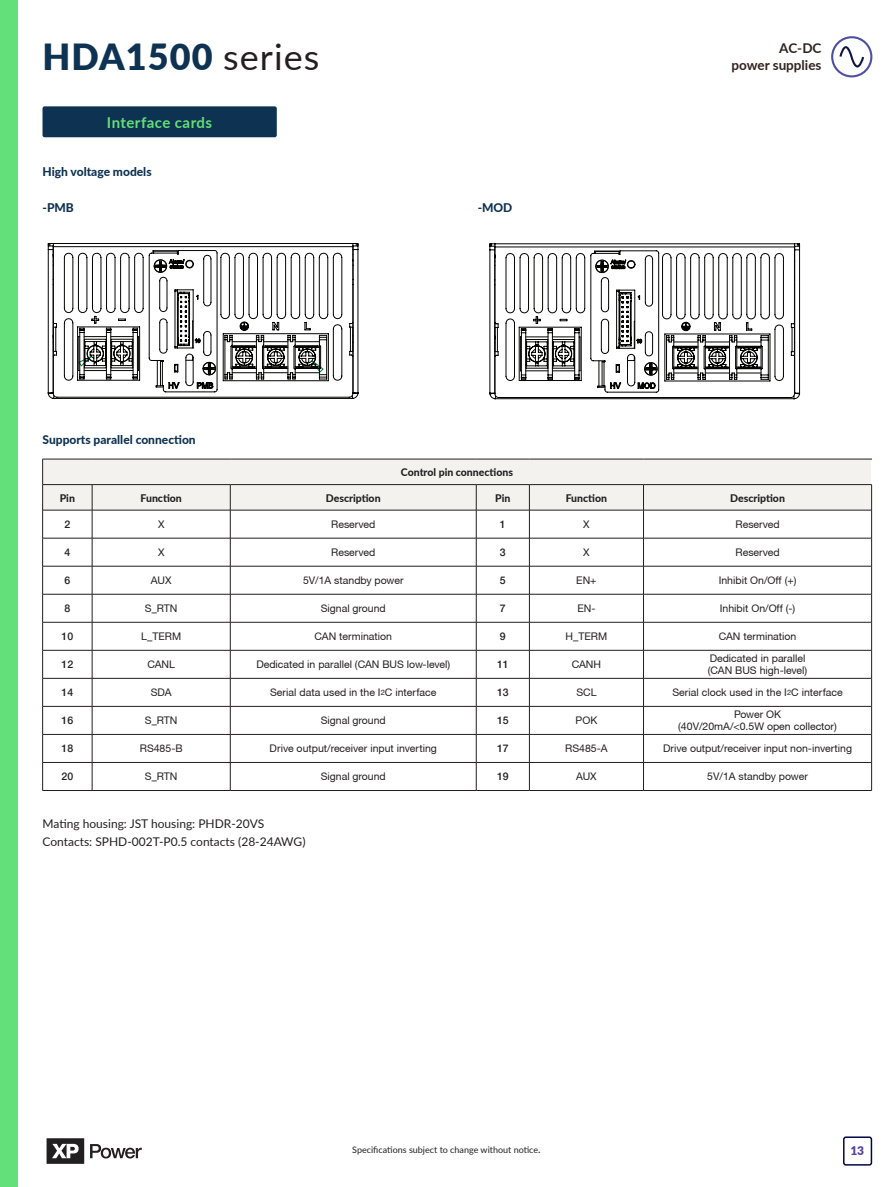
<style>
.page{position:relative;width:893px;height:1187px;background:#fff}
.page>*{position:absolute;margin:0;border:0;box-sizing:border-box;transform-origin:0 0}
.t1{font:900 36px "Lato";letter-spacing:.03em;color:#0e3252}
.t2{font:700 15px "Lato";letter-spacing:.03em;color:#63e079}
.t3{font:700 13.5px/16.5px "Lato";color:#2f241f;text-align:right}
.t4{font:12px "Lato";color:#231f20}
.t5{font:800 12px "Lato";color:#0e3252}
.t6{font:900 12px "Lato";color:#5643a5}
.t7{font:10.5px "Helvetica Neue CE";color:#231f20}
.t8{font:800 10.5px "Lato";color:#231f20}
.t9{font:500 10.5px "Helvetica Neue LT";color:#231f20}
.t10{font:9px "Lato";color:#231f20}
.s1{font-weight:400;color:#231f20}
.s2{font-size:7.5px}
.s3{font-size:10.5px}
</style>
<div class="page">
<div style="left:0;top:0;width:17px;height:1186px;background:#63e079"></div>
<svg style="left:831px;top:36px;width:41px;height:41px"></svg>
<div style="left:43px;top:106px;width:234px;height:31px;background:#0e3252;border-radius:2px"></div>
<svg style="left:47px;top:1138px;width:37px;height:25px"></svg>
<svg style="left:90px;top:1144px;width:52px;height:14px"></svg>
<svg style="left:42px;top:459px;width:830px;height:331px"></svg>
<hr style="left:43px;top:790px;width:49px;height:1px;background:#231f20">
<hr style="left:92px;top:790px;width:138px;height:1px;background:#231f20">
<hr style="left:230px;top:790px;width:246px;height:1px;background:#231f20">
<hr style="left:476px;top:790px;width:53px;height:1px;background:#231f20">
<hr style="left:529px;top:790px;width:114px;height:1px;background:#231f20">
<hr style="left:643px;top:790px;width:229px;height:1px;background:#231f20">
<svg style="left:52px;top:243px;width:307px;height:6px"></svg>
<svg style="left:52px;top:249px;width:307px;height:150px"></svg>
<svg style="left:494px;top:243px;width:301px;height:7px"></svg>
<svg style="left:493px;top:250px;width:303px;height:59px"></svg>
<svg style="left:489px;top:309px;width:312px;height:91px"></svg>
<div style="left:843px;top:1136px;width:29px;height:29px;border:2px solid #010848;border-radius:2px"></div>
<p class="t1" style="left:43px;top:29px;width:278px">HDA1500 <span class="s1">series</span></p>
<p class="t2" style="left:107px;top:111px;width:107px">Interface cards</p>
<p class="t5" style="left:43px;top:162px;width:111px">High voltage models</p>
<p class="t5" style="left:43px;top:198px;width:33px">-PMB</p>
<p class="t5" style="left:478px;top:198px;width:36px">-MOD</p>
<p class="t5" style="left:43px;top:430px;width:155px">Supports parallel connection</p>
<p class="t8" style="left:401px;top:464px;width:114px">Control pin connections</p>
<p class="t3" style="left:731px;top:40px;width:92px">AC-DC<br>power supplies</p>
<p class="t8" style="left:60px;top:490px;width:17px">Pin</p>
<p class="t8" style="left:140px;top:490px;width:43px">Function</p>
<p class="t8" style="left:326px;top:490px;width:56px">Description</p>
<p class="t8" style="left:495px;top:490px;width:17px">Pin</p>
<p class="t8" style="left:566px;top:490px;width:43px">Function</p>
<p class="t8" style="left:730px;top:490px;width:56px">Description</p>
<p class="t9" style="left:64px;top:518px;width:7px">2</p>
<p class="t7" style="left:158px;top:518px;width:8px">X</p>
<p class="t7" style="left:331px;top:518px;width:46px">Reserved</p>
<p class="t9" style="left:500px;top:518px;width:7px">1</p>
<p class="t7" style="left:583px;top:518px;width:8px">X</p>
<p class="t7" style="left:735px;top:518px;width:46px">Reserved</p>
<p class="t9" style="left:64px;top:546px;width:7px">4</p>
<p class="t7" style="left:158px;top:546px;width:8px">X</p>
<p class="t7" style="left:331px;top:546px;width:46px">Reserved</p>
<p class="t9" style="left:500px;top:546px;width:7px">3</p>
<p class="t7" style="left:583px;top:546px;width:8px">X</p>
<p class="t7" style="left:735px;top:546px;width:46px">Reserved</p>
<p class="t9" style="left:64px;top:574px;width:7px">6</p>
<p class="t7" style="left:151px;top:574px;width:22px">AUX</p>
<p class="t7" style="left:303px;top:574px;width:102px">5V/1A standby power</p>
<p class="t9" style="left:500px;top:574px;width:7px">5</p>
<p class="t7" style="left:576px;top:574px;width:22px">EN+</p>
<p class="t7" style="left:719px;top:574px;width:79px">Inhibit On/Off (+)</p>
<p class="t9" style="left:64px;top:602px;width:7px">8</p>
<p class="t7" style="left:145px;top:602px;width:34px">S_RTN</p>
<p class="t7" style="left:321px;top:602px;width:67px">Signal ground</p>
<p class="t9" style="left:500px;top:602px;width:7px">7</p>
<p class="t7" style="left:577px;top:602px;width:20px">EN-</p>
<p class="t7" style="left:720px;top:602px;width:77px">Inhibit On/Off (-)</p>
<p class="t9" style="left:62px;top:630px;width:13px">10</p>
<p class="t7" style="left:141px;top:630px;width:41px">L_TERM</p>
<p class="t7" style="left:314px;top:630px;width:79px">CAN termination</p>
<p class="t9" style="left:500px;top:630px;width:7px">9</p>
<p class="t7" style="left:566px;top:630px;width:43px">H_TERM</p>
<p class="t7" style="left:719px;top:630px;width:79px">CAN termination</p>
<p class="t9" style="left:62px;top:658px;width:13px">12</p>
<p class="t7" style="left:147px;top:658px;width:29px">CANL</p>
<p class="t7" style="left:256px;top:658px;width:195px">Dedicated in parallel (CAN BUS low-level)</p>
<p class="t9" style="left:497px;top:658px;width:13px">11</p>
<p class="t7" style="left:572px;top:658px;width:31px">CANH</p>
<p class="t7" style="left:710px;top:651px;width:97px">Dedicated in parallel</p>
<p class="t7" style="left:708px;top:664px;width:101px">(CAN BUS high-level)</p>
<p class="t9" style="left:62px;top:686px;width:13px">14</p>
<p class="t7" style="left:151px;top:686px;width:22px">SDA</p>
<p class="t7" style="left:270px;top:686px;width:168px">Serial data used in the I<span class="s2">2</span>C interface</p>
<p class="t9" style="left:497px;top:686px;width:13px">13</p>
<p class="t7" style="left:576px;top:686px;width:22px">SCL</p>
<p class="t7" style="left:672px;top:686px;width:172px">Serial clock used in the I<span class="s2">2</span>C interface</p>
<p class="t9" style="left:62px;top:714px;width:13px">16</p>
<p class="t7" style="left:145px;top:714px;width:34px">S_RTN</p>
<p class="t7" style="left:321px;top:714px;width:67px">Signal ground</p>
<p class="t9" style="left:497px;top:714px;width:13px">15</p>
<p class="t7" style="left:576px;top:714px;width:23px">POK</p>
<p class="t7" style="left:734px;top:707px;width:49px">Power OK</p>
<p class="t7" style="left:678px;top:720px;width:160px">(40V/20mA/&lt;0.5W open collector)</p>
<p class="t9" style="left:62px;top:742px;width:13px">18</p>
<p class="t7" style="left:140px;top:742px;width:44px">RS485-B</p>
<p class="t7" style="left:270px;top:742px;width:169px">Drive output/receiver input inverting</p>
<p class="t9" style="left:497px;top:742px;width:13px">17</p>
<p class="t7" style="left:565px;top:742px;width:44px">RS485-A</p>
<p class="t7" style="left:663px;top:742px;width:191px">Drive output/receiver input non-inverting</p>
<p class="t9" style="left:62px;top:770px;width:13px">20</p>
<p class="t7" style="left:145px;top:770px;width:34px">S_RTN</p>
<p class="t7" style="left:321px;top:770px;width:67px">Signal ground</p>
<p class="t9" style="left:497px;top:770px;width:13px">19</p>
<p class="t7" style="left:576px;top:770px;width:22px">AUX</p>
<p class="t7" style="left:707px;top:770px;width:102px">5V/1A standby power</p>
<p class="t4" style="left:43px;top:814px;width:223px">Mating housing: JST housing: PHDR-20VS</p>
<p class="t4" style="left:43px;top:832px;width:265px">Contacts: SPHD-002T-P0.5 contacts (28-24AWG)</p>
<p class="t10" style="left:352px;top:1142px;width:190px">Specifications subject to change without notice<span class="s3">.</span></p>
<p class="t6" style="left:850px;top:1141px;width:15px">13</p>
</div>
